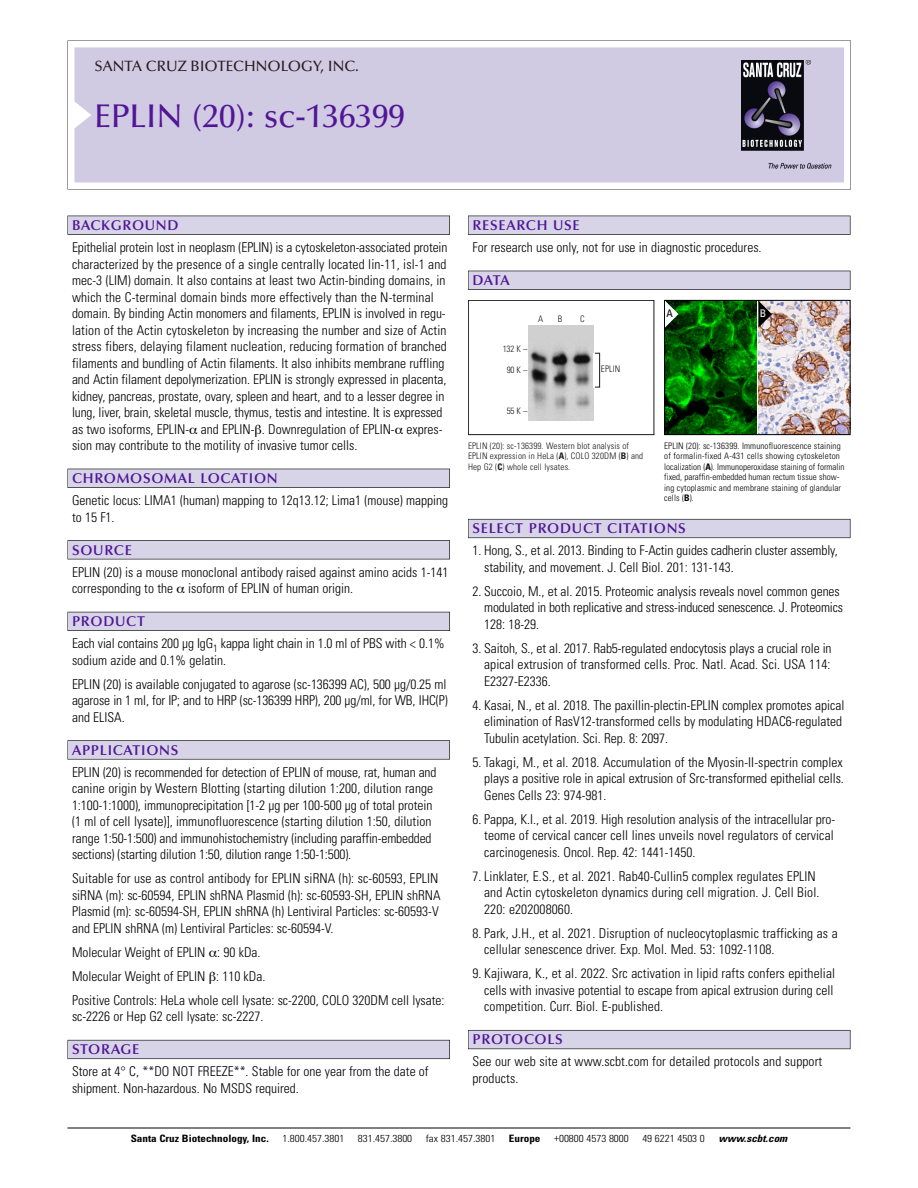
<style>
.page{position:relative;width:918px;height:1188px;background:#fff}
.page>*{position:absolute;margin:0;border:0;box-sizing:border-box;transform-origin:0 0}
.t1{font:500 33px "Optima";color:#511695}
.t2{font:500 15px "Optima";color:#231f20}
.t3{font:600 14.25px "Optima";letter-spacing:.05em;color:#511695}
.t4{font:300 condensed 13.5px/16.5px "Univers";color:#000}
.t5{font:condensed 10.5px "Univers";color:#000}
.t6{font:condensed 10.5px "Univers";color:#fff}
.t7{font:300 condensed 10.2px "Univers";color:#000;scale:1.1 1}
.t8{font:700 condensed 10.2px "Univers";color:#000;scale:1.1 1}
.t9{font:italic 700 condensed 10.2px "Univers";color:#000;scale:1.1 1}
.t10{font:300 condensed 9px/10.5px "Univers";letter-spacing:.015em;color:#000}
.t11{font:300 condensed 9px/10.5px "Univers";letter-spacing:.015em;color:#191919}
.s1{font-weight:700}
</style>
<div class="page">
<svg style="left:68px;top:40px;width:783px;height:149px"></svg>
<div style="left:74px;top:47px;width:770px;height:135px;background:#d1cae3"></div>
<img style="left:741px;top:60px;width:90px;height:108px">
<div style="left:68px;top:216px;width:382px;height:19px;background:#535256"></div>
<div style="left:68px;top:216px;width:381px;height:18px;background:#d7d4e8"></div>
<div style="left:68px;top:469px;width:382px;height:19px;background:#525156"></div>
<div style="left:68px;top:469px;width:381px;height:18px;background:#d7d4e8"></div>
<div style="left:68px;top:540px;width:382px;height:19px;background:#545357"></div>
<div style="left:68px;top:541px;width:381px;height:18px;background:#d7d4e8"></div>
<div style="left:68px;top:612px;width:382px;height:19px;background:#535259"></div>
<div style="left:68px;top:612px;width:381px;height:18px;background:#d7d4e8"></div>
<svg style="left:68px;top:740px;width:382px;height:20px"></svg>
<div style="left:68px;top:741px;width:381px;height:18px;background:#d7d4e8"></div>
<div style="left:68px;top:1040px;width:382px;height:19px;background:#64626c"></div>
<div style="left:68px;top:1040px;width:381px;height:18px;background:#d7d4e8"></div>
<div style="left:468px;top:216px;width:382px;height:19px;background:#535256"></div>
<div style="left:468px;top:216px;width:382px;height:18px;background:#d7d4e8"></div>
<div style="left:468px;top:271px;width:382px;height:19px;background:#525156"></div>
<div style="left:468px;top:271px;width:382px;height:18px;background:#d7d4e8"></div>
<div style="left:468px;top:519px;width:382px;height:19px;background:#686770"></div>
<div style="left:468px;top:520px;width:382px;height:18px;background:#d7d4e8"></div>
<div style="left:468px;top:1030px;width:382px;height:19px;background:#5e5d65"></div>
<div style="left:468px;top:1031px;width:382px;height:18px;background:#d7d4e8"></div>
<hr style="left:68px;top:1128px;width:782px;height:1px;background:#000">
<div style="left:468px;top:300px;width:186px;height:135px;border:1px solid #191919"></div>
<img style="left:529px;top:325px;width:64px;height:95px">
<div style="left:595px;top:353px;width:5px;height:34px;border:1px solid #191919"></div>
<img style="left:758px;top:302px;width:90px;height:131px">
<img style="left:666px;top:302px;width:90px;height:131px">
<div style="left:664px;top:300px;width:186px;height:135px;border:1px solid #000"></div>
<svg style="left:758px;top:301px;width:14px;height:27px"></svg>
<svg style="left:665px;top:301px;width:13px;height:27px"></svg>
<p class="t2" style="left:94px;top:60px;width:266px">SANTA CRUZ BIOTECHNOLOGY, INC.</p>
<p class="t1" style="left:94px;top:102px;width:312px">EPLIN (20): sc-136399</p>
<p class="t3" style="left:72px;top:219px;width:108px">BACKGROUND</p>
<p class="t4" style="left:72px;top:240px;width:377px">Epithelial protein lost in neoplasm (EPLIN) is a cytoskeleton-associated protein characterized by the presence of a single centrally located lin-11, isl-1 and mec-3 (LIM) domain. It also contains at least two Actin-binding domains, in which the C-terminal domain binds more effectively than the N-terminal domain. By binding Actin monomers and filaments, EPLIN is involved in regu&shy;lation of the Actin cytoskeleton by increasing the number and size of Actin stress fibers, delaying filament nucleation, reducing formation of branched filaments and bundling of Actin filaments. It also inhibits membrane ruffling and Actin filament depolymerization. EPLIN is strongly expressed in placenta, kidney, pancreas, prostate, ovary, spleen and heart, and to a lesser degree in lung, liver, brain, skeletal muscle, thymus, testis and intestine. It is expressed as two isoforms, EPLIN- and EPLIN- . Downregulation of EPLIN- expres&shy;sion may contribute to the motility of invasive tumor cells.</p>
<p class="t3" style="left:72px;top:472px;width:207px">CHROMOSOMAL LOCATION</p>
<p class="t4" style="left:72px;top:493px;width:377px">Genetic locus: LIMA1 (human) mapping to 12q13.12; Lima1 (mouse) mapping to 15 F1.</p>
<p class="t3" style="left:72px;top:544px;width:61px">SOURCE</p>
<p class="t4" style="left:72px;top:565px;width:378px">EPLIN (20) is a mouse monoclonal antibody raised against amino acids 1-141 corresponding to the isoform of EPLIN of human origin.</p>
<p class="t3" style="left:72px;top:615px;width:74px">PRODUCT</p>
<p class="t4" style="left:72px;top:637px;width:374px">Each vial contains 200 µg IgG<sub>1</sub> kappa light chain in 1.0 ml of PBS with &lt; 0.1% sodium azide and 0.1% gelatin.</p>
<p class="t4" style="left:72px;top:677px;width:377px;text-align:justify">EPLIN (20) is available conjugated to agarose (sc-136399 AC), 500 µg/0.25 ml agarose in 1 ml, for IP; and to HRP (sc-136399 HRP), 200 µg/ml, for WB, IHC(P) and ELISA.</p>
<p class="t3" style="left:72px;top:744px;width:108px">APPLICATIONS</p>
<p class="t4" style="left:72px;top:765px;width:366px">EPLIN (20) is recommended for detection of EPLIN of mouse, rat, human and canine origin by Western Blotting (starting dilution 1:200, dilution range 1:100-1:1000), immunoprecipitation [1-2 µg per 100-500 µg of total protein (1 ml of cell lysate)], immunofluorescence (starting dilution 1:50, dilution range 1:50-1:500) and immunohistochemistry (including paraffin-embedded sections) (starting dilution 1:50, dilution range 1:50-1:500).</p>
<p class="t4" style="left:72px;top:872px;width:370px">Suitable for use as control antibody for EPLIN siRNA (h): sc-60593, EPLIN siRNA (m): sc-60594, EPLIN shRNA Plasmid (h): sc-60593-SH, EPLIN shRNA Plasmid (m): sc-60594-SH, EPLIN shRNA (h) Lentiviral Particles: sc-60593-V and EPLIN shRNA (m) Lentiviral Particles: sc-60594-V.</p>
<p class="t4" style="left:72px;top:945px;width:190px">Molecular Weight of EPLIN : 90 kDa.</p>
<p class="t4" style="left:72px;top:969px;width:195px">Molecular Weight of EPLIN : 110 kDa.</p>
<p class="t4" style="left:72px;top:993px;width:374px">Positive Controls: HeLa whole cell lysate: sc-2200, COLO 320DM cell lysate: sc-2226 or Hep G2 cell lysate: sc-2227.</p>
<p class="t3" style="left:72px;top:1044px;width:69px">STORAGE</p>
<p class="t4" style="left:72px;top:1065px;width:358px">Store at 4° C, **DO NOT FREEZE**. Stable for one year from the date of shipment. Non-hazardous. No MSDS required.</p>
<p class="t3" style="left:473px;top:219px;width:109px">RESEARCH USE</p>
<p class="t4" style="left:473px;top:240px;width:291px">For research use only, not for use in diagnostic procedures.</p>
<p class="t3" style="left:473px;top:274px;width:39px">DATA</p>
<p class="t11" style="left:503px;top:344px;width:26px">132 K –</p>
<p class="t11" style="left:507px;top:365px;width:22px">90K–</p>
<p class="t11" style="left:507px;top:407px;width:22px">55K–</p>
<p class="t11" style="left:538px;top:314px;width:7px">A</p>
<p class="t11" style="left:558px;top:314px;width:6px">B</p>
<p class="t11" style="left:580px;top:314px;width:6px">C</p>
<p class="t11" style="left:601px;top:365px;width:21px">EPLIN</p>
<p class="t11" style="left:468px;top:441px;width:177px">EPLIN (20): sc-136399. Western blot analysis of<br>EPLIN expression in HeLa (<span class="s1">A</span>), COLO 320DM (<span class="s1">B</span>) and<br>Hep G2 (<span class="s1">C</span>) whole cell lysates.</p>
<p class="t5" style="left:667px;top:309px;width:8px">A</p>
<p class="t6" style="left:760px;top:309px;width:8px">B</p>
<p class="t10" style="left:664px;top:441px;width:182px">EPLIN (20): sc-136399. Immunofluorescence staining of formalin-fixed A-431 cells showing cytoskeleton localization (<span class="s1">A</span>). Immunoperoxidase staining of formalin fixed, paraffin-embedded human rectum tissue show&shy;ing cytoplasmic and membrane staining of glandular cells (<span class="s1">B</span>).</p>
<p class="t3" style="left:473px;top:523px;width:215px">SELECT PRODUCT CITATIONS</p>
<p class="t4" style="left:484px;top:544px;width:355px;text-indent:-12px">1. Hong, S., et al. 2013. Binding to F-Actin guides cadherin cluster assembly, stability, and movement. J. Cell Biol. 201: 131-143.</p>
<p class="t4" style="left:484px;top:584px;width:360px;text-indent:-12px">2. Succoio, M., et al. 2015. Proteomic analysis reveals novel common genes modulated in both replicative and stress-induced senescence. J. Proteomics<br>128: 18-29.</p>
<p class="t4" style="left:484px;top:641px;width:349px;text-align:justify;text-indent:-12px">3. Saitoh, S., et al. 2017. Rab5-regulated endocytosis plays a crucial role in apical extrusion of transformed cells. Proc. Natl. Acad. Sci. USA 114:<br>E2327-E2336.</p>
<p class="t4" style="left:484px;top:698px;width:362px;text-indent:-12px">4. Kasai, N., et al. 2018. The paxillin-plectin-EPLIN complex promotes apical elimination of RasV12-transformed cells by modulating HDAC6-regulated<br>Tubulin acetylation. Sci. Rep. 8: 2097.</p>
<p class="t4" style="left:484px;top:755px;width:361px;text-align:justify;text-indent:-12px">5. Takagi, M., et al. 2018. Accumulation of the Myosin-II-spectrin complex plays a positive role in apical extrusion of Src-transformed epithelial cells.<br>Genes Cells 23: 974-981.</p>
<p class="t4" style="left:484px;top:812px;width:353px;text-align:justify;text-indent:-12px">6. Pappa, K.I., et al. 2019. High resolution analysis of the intracellular pro&shy;teome of cervical cancer cell lines unveils novel regulators of cervical carcinogenesis. Oncol. Rep. 42: 1441-1450.</p>
<p class="t4" style="left:484px;top:869px;width:337px;text-indent:-12px">7. Linklater, E.S., et al. 2021. Rab40-Cullin5 complex regulates EPLIN and Actin cytoskeleton dynamics during cell migration. J. Cell Biol.<br>220: e202008060.</p>
<p class="t4" style="left:484px;top:926px;width:355px;text-indent:-12px">8. Park, J.H., et al. 2021. Disruption of nucleocytoplasmic trafficking as a cellular senescence driver. Exp. Mol. Med. 53: 1092-1108.</p>
<p class="t4" style="left:484px;top:967px;width:352px;text-indent:-12px">9. Kajiwara, K., et al. 2022. Src activation in lipid rafts confers epithelial cells with invasive potential to escape from apical extrusion during cell competition. Curr. Biol. E-published.</p>
<p class="t3" style="left:473px;top:1034px;width:92px">PROTOCOLS</p>
<p class="t4" style="left:473px;top:1055px;width:351px">See our web site at www.scbt.com for detailed protocols and support products.</p>
<p class="t8" style="left:131px;top:1135px;width:127px">Santa Cruz Biotechnology, Inc.</p>
<p class="t7" style="left:282px;top:1135px;width:58px">1.800.457.3801</p>
<p class="t7" style="left:358px;top:1135px;width:51px">831.457.3800</p>
<p class="t7" style="left:426px;top:1135px;width:65px">fax 831.457.3801</p>
<p class="t8" style="left:509px;top:1135px;width:30px">Europe</p>
<p class="t7" style="left:554px;top:1135px;width:69px">+00800 4573 8000</p>
<p class="t7" style="left:642px;top:1135px;width:58px">49 6221 4503 0</p>
<p class="t9" style="left:719px;top:1135px;width:66px">www.scbt.com</p>
</div>
